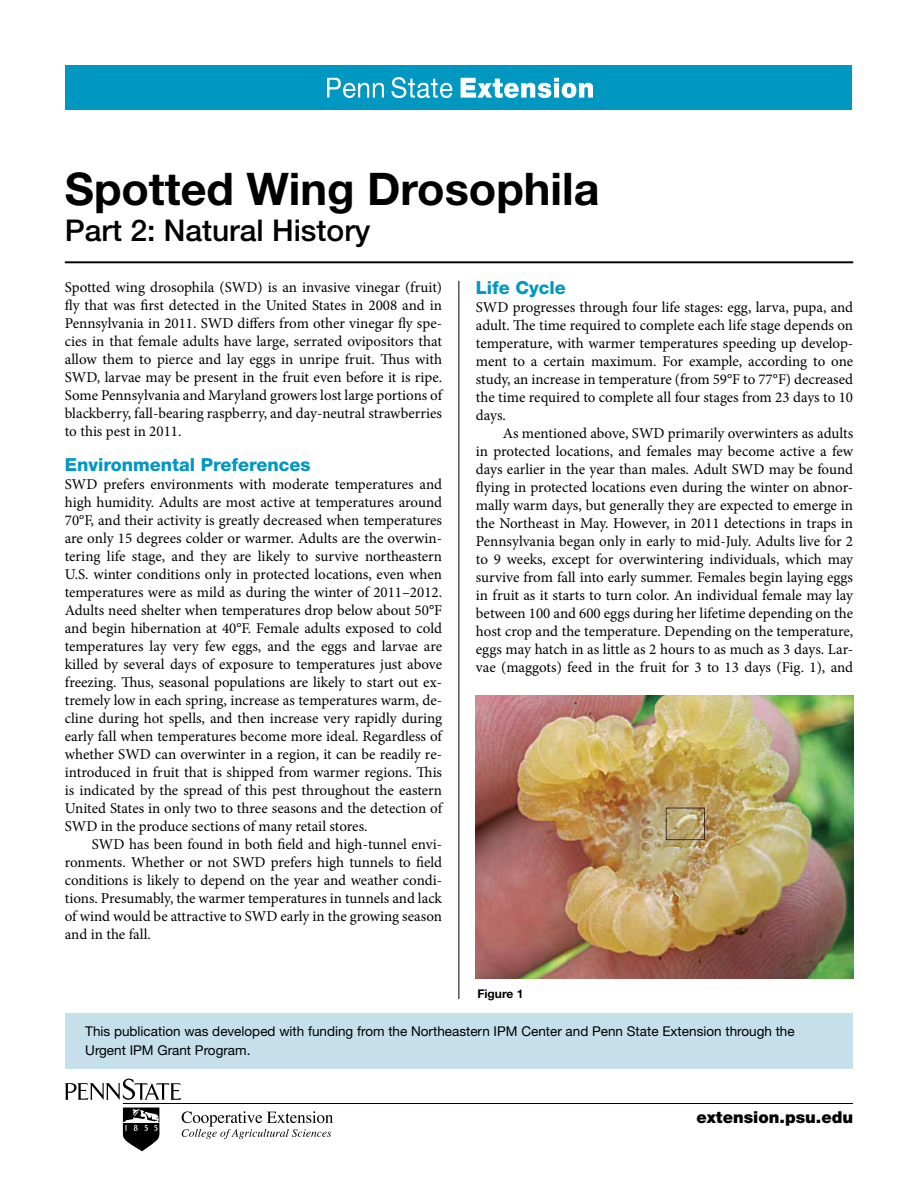
<style>
.page{position:relative;width:918px;height:1188px;background:#fff}
.page>*{position:absolute;margin:0;border:0;box-sizing:border-box;transform-origin:0 0}
.t1{font:700 45px "Helvetica Neue LT Std";color:#000}
.t2{font:500 30px "Helvetica Neue LT Std";color:#000}
.t3{font:800 18px "Helvetica Neue LT Std";color:#0097c1}
.t4{font:900 16.5px "Helvetica Neue LT Std";color:#000}
.t5{font:15px/18px "Minion Pro";color:#000;text-align:justify}
.t6{font:13.5px/19.5px "Helvetica Neue LT Std";color:#000}
.t7{font:700 12px "Helvetica Neue LT Std";color:#000}
</style>
<div class="page">
<div style="left:66px;top:1013px;width:787px;height:55px;background:#c5dfeb"></div>
<div style="left:66px;top:66px;width:786px;height:44px;background:#0097c1"></div>
<img style="left:327px;top:78px;width:265px;height:19px">
<svg style="left:65px;top:1078px;width:117px;height:22px"></svg>
<svg style="left:123px;top:1108px;width:37px;height:43px"></svg>
<svg style="left:182px;top:1111px;width:151px;height:28px"></svg>
<hr style="left:123px;top:1103px;width:729px;height:1px;background:#010101">
<hr style="left:65px;top:261px;width:788px;height:2px;background:#000">
<hr style="left:458px;top:281px;width:1px;height:718px;background:#000">
<img style="left:476px;top:696px;width:377px;height:282px">
<h1 class="t1" style="left:65px;top:161px;width:536px">Spotted Wing Drosophila</h1>
<h2 class="t2" style="left:65px;top:213px;width:307px">Part 2: Natural History</h2>
<p class="t5" style="left:65px;top:279px;width:379px">Spotted wing drosophila (SWD) is an invasive vinegar (fruit) fly that was first detected in the United States in 2008 and in Pennsylvania in 2011. SWD differs from other vinegar fly spe&shy;cies in that female adults have large, serrated ovipositors that allow them to pierce and lay eggs in unripe fruit. Thus with SWD, larvae may be present in the fruit even before it is ripe.<br>Some Pennsylvania and Maryland growers lost large portions of blackberry, fall-bearing raspberry, and day-neutral strawberries to this pest in 2011.</p>
<p class="t3" style="left:65px;top:454px;width:247px">Environmental Preferences</p>
<p class="t5" style="left:65px;top:476px;width:379px">SWD prefers environments with moderate temperatures and high humidity. Adults are most active at temperatures around 70°F, and their activity is greatly decreased when temperatures are only 15 degrees colder or warmer. Adults are the overwin&shy;tering life stage, and they are likely to survive northeastern U.S. winter conditions only in protected locations, even when temperatures were as mild as during the winter of 2011–2012.<br>Adults need shelter when temperatures drop below about 50°F and begin hibernation at 40°F. Female adults exposed to cold temperatures lay very few eggs, and the eggs and larvae are killed by several days of exposure to temperatures just above freezing. Thus, seasonal populations are likely to start out ex&shy;tremely low in each spring, increase as temperatures warm, de&shy;cline during hot spells, and then increase very rapidly during early fall when temperatures become more ideal. Regardless of whether SWD can overwinter in a region, it can be readily re&shy;introduced in fruit that is shipped from warmer regions. This is indicated by the spread of this pest throughout the eastern United States in only two to three seasons and the detection of SWD in the produce sections of many retail stores.</p>
<p class="t5" style="left:65px;top:836px;width:379px;text-indent:27px">SWD has been found in both field and high-tunnel envi&shy;ronments. Whether or not SWD prefers high tunnels to field conditions is likely to depend on the year and weather condi&shy;tions. Presumably, the warmer temperatures in tunnels and lack of wind would be attractive to SWD early in the growing season and in the fall.</p>
<p class="t3" style="left:476px;top:277px;width:91px">Life Cycle</p>
<p class="t5" style="left:476px;top:298px;width:379px">SWD progresses through four life stages: egg, larva, pupa, and adult. The time required to complete each life stage depends on temperature, with warmer temperatures speeding up develop&shy;ment to a certain maximum. For example, according to one study, an increase in temperature (from 59°F to 77°F) decreased the time required to complete all four stages from 23 days to 10 days.</p>
<p class="t5" style="left:476px;top:424px;width:379px;text-indent:27px">As mentioned above, SWD primarily overwinters as adults in protected locations, and females may become active a few days earlier in the year than males. Adult SWD may be found flying in protected locations even during the winter on abnor&shy;mally warm days, but generally they are expected to emerge in the Northeast in May. However, in 2011 detections in traps in Pennsylvania began only in early to mid-July. Adults live for 2 to 9 weeks, except for overwintering individuals, which may survive from fall into early summer. Females begin laying eggs in fruit as it starts to turn color. An individual female may lay between 100 and 600 eggs during her lifetime depending on the host crop and the temperature. Depending on the temperature, eggs may hatch in as little as 2 hours to as much as 3 days. Lar&shy;vae (maggots) feed in the fruit for 3 to 13 days (Fig. 1), and</p>
<p class="t7" style="left:477px;top:986px;width:48px">Figure 1</p>
<p class="t6" style="left:85px;top:1021px;width:711px">This publication was developed with funding from the Northeastern IPM Center and Penn State Extension through the<br>Urgent IPM Grant Program.</p>
<p class="t4" style="left:696px;top:1107px;width:158px">extension.psu.edu</p>
</div>
